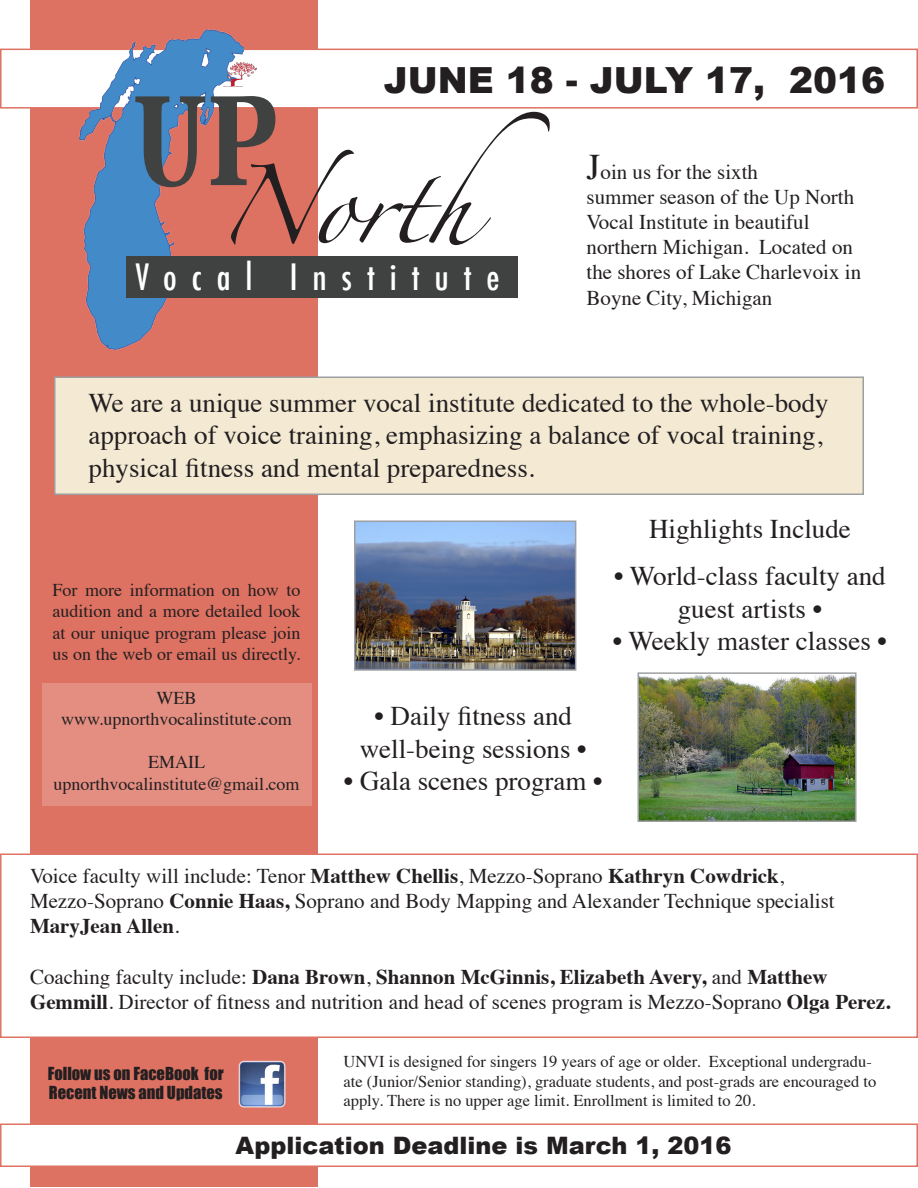
<style>
.page{position:relative;width:918px;height:1188px;background:#fff}
.page>*{position:absolute;margin:0;border:0;box-sizing:border-box;transform-origin:0 0}
.t1{font:106.35px "Capitals";color:#3f4240}
.t2{font:70.95px "Zapfino";color:#231f20}
.t3{font:900 36px "Arial";color:#231f20}
.t4{font:500 condensed 35.4px "Futura";letter-spacing:.42em;color:#fff}
.t5{font:27px/32.4px "Times";color:#231f20;text-align:center}
.t6{font:900 24px "Arial";color:#231f20}
.t7{font:21px/25.2px "Times";color:#231f20}
.t8{font:18px/21.6px "Times";color:#231f20;text-align:center}
.t9{font:16.5px/19.8px "Times";color:#231f20}
.t10{font:16.5px/19.8px "Impact";color:#231f20}
.s1{font-size:36px}
.s2{font-weight:700}
</style>
<div class="page">
<div style="left:30px;top:1px;width:288px;height:1186px;background:#dd7162"></div>
<div style="left:1px;top:49px;width:916px;height:59px;background:#fff"></div>
<div style="left:0;top:49px;width:918px;height:60px;border:2px solid #dd7162"></div>
<img style="left:239px;top:1060px;width:46px;height:47px">
<img style="left:56px;top:29px;width:196px;height:322px">
<div style="left:126px;top:257px;width:392px;height:41px;background:#3f4240"></div>
<img style="left:224px;top:60px;width:33px;height:31px">
<div style="left:54px;top:376px;width:810px;height:119px;background:#f4ead4;border:2px solid #9d9fa2"></div>
<div style="left:1px;top:1124px;width:916px;height:42px;background:#fff"></div>
<div style="left:0;top:1124px;width:918px;height:43px;border:2px solid #df7364"></div>
<div style="left:1px;top:854px;width:916px;height:183px;background:#fff"></div>
<div style="left:0;top:854px;width:918px;height:184px;border:2px solid #df7364"></div>
<div style="left:42px;top:683px;width:270px;height:123px;background:#e48e82"></div>
<img style="left:357px;top:523px;width:216px;height:145px">
<div style="left:354px;top:520px;width:222px;height:151px;border:2px solid #9d9fa2"></div>
<img style="left:641px;top:675px;width:213px;height:144px">
<div style="left:638px;top:672px;width:219px;height:150px;border:2px solid #9d9fa2"></div>
<h3 class="t3" style="left:384px;top:54px;width:503px">JUNE 18 - JULY 17, 2016</h3>
<h2 class="t2" style="left:217px;top:176px;width:334px">North</h2>
<h3 class="t4" style="left:136px;top:254px;width:365px">Vocal Institute</h3>
<h1 class="t1" style="left:133px;top:70px;width:147px">UP</h1>
<p class="t7" style="left:586px;top:157px;width:276px"><span class="s1">J</span>oin us for the sixth<br>summer season of the Up North<br>Vocal Institute in beautiful northern Michigan. Located on the shores of Lake Charlevoix in<br>Boyne City, Michigan</p>
<p class="t5" style="left:88px;top:384px;width:742px;text-align:left">We are a unique summer vocal institute dedicated to the whole-body approach of voice training, emphasizing a balance of vocal training, physical fitness and mental preparedness.</p>
<p class="t8" style="left:52px;top:577px;width:249px;text-align:justify">For more information on how to audition and a more detailed look at our unique program please join us on the web or email us directly.</p>
<p class="t8" style="left:61px;top:685px;width:232px">WEB www.upnorthvocalinstitute.com</p>
<p class="t8" style="left:53px;top:750px;width:248px">EMAIL upnorthvocalinstitute@gmail.com</p>
<p class="t5" style="left:649px;top:510px;width:203px">Highlights Include</p>
<p class="t5" style="left:614px;top:558px;width:273px">• World-class faculty and guest artists •</p>
<p class="t5" style="left:613px;top:622px;width:276px">• Weekly master classes •</p>
<p class="t5" style="left:360px;top:698px;width:228px">• Daily fitness and well-being sessions •</p>
<p class="t5" style="left:344px;top:762px;width:260px">• Gala scenes program •</p>
<p class="t7" style="left:30px;top:861px;width:806px">Voice faculty will include: Tenor <span class="s2">Matthew Chellis</span>, Mezzo-Soprano <span class="s2">Kathryn Cowdrick</span>,<br>Mezzo-Soprano <span class="s2">Connie Haas,</span> Soprano and Body Mapping and Alexander Technique specialist<br><span class="s2">MaryJean Allen</span>.</p>
<p class="t7" style="left:30px;top:962px;width:862px">Coaching faculty include: <span class="s2">Dana Brown</span>, <span class="s2">Shannon McGinnis, Elizabeth Avery,</span> and <span class="s2">Matthew<br>Gemmill</span>. Director of fitness and nutrition and head of scenes program is Mezzo-Soprano <span class="s2">Olga Perez.</span></p>
<p class="t10" style="left:48px;top:1063px;width:177px">Follow us on FaceBook for<br>Recent News and Updates</p>
<p class="t9" style="left:344px;top:1050px;width:534px">UNVI is designed for singers 19 years of age or older. Exceptional undergradu&shy;ate (Junior/Senior standing), graduate students, and post-grads are encouraged to apply. There is no upper age limit. Enrollment is limited to 20.</p>
<p class="t6" style="left:236px;top:1128px;width:498px">Application Deadline is March 1, 2016</p>
</div>
